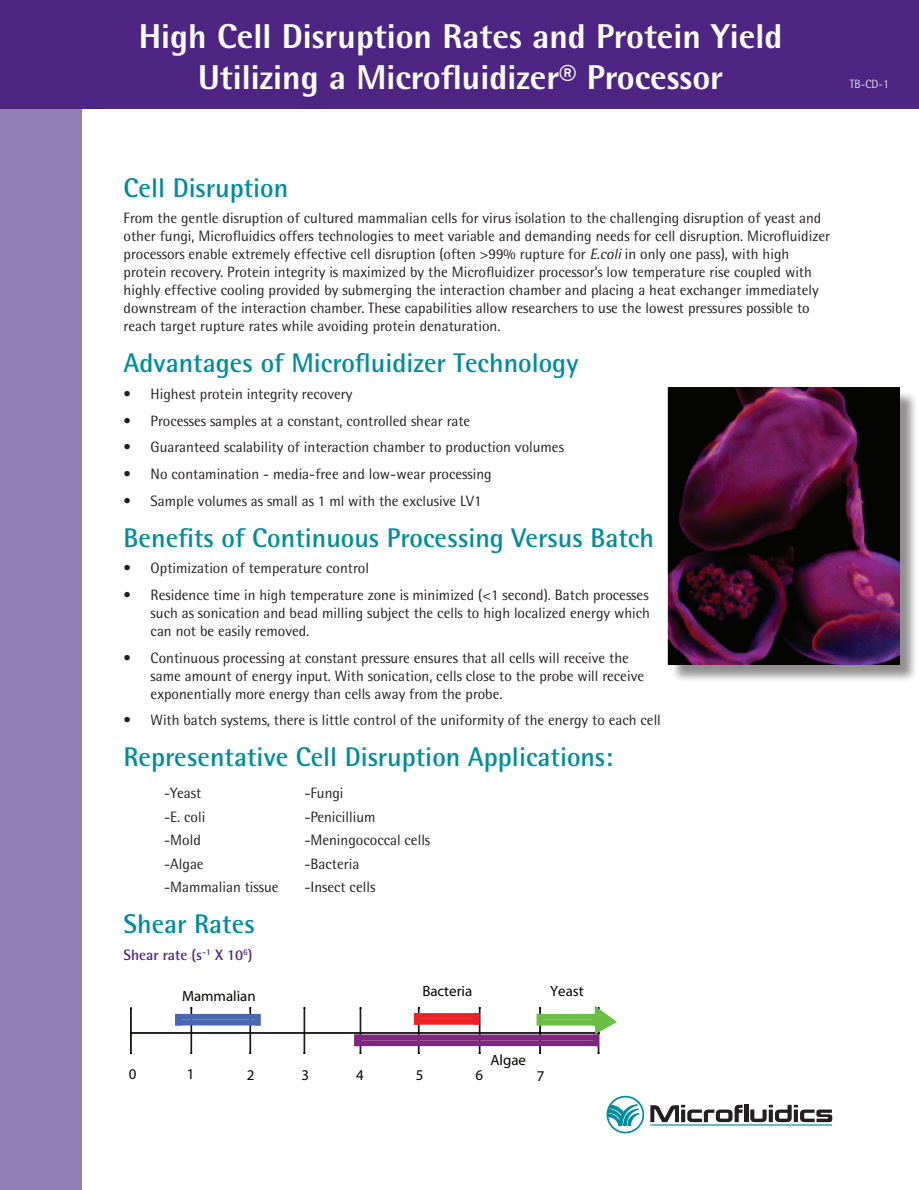
<style>
.page{position:relative;width:919px;height:1190px;background:#fff}
.page>*{position:absolute;margin:0;border:0;box-sizing:border-box;transform-origin:0 0}
.White_header{font:800 34.5px/41.4px "Rotis Semi Sans";color:#fff;text-align:center}
.Subhead_1{font:700 27px "Rotis Semi Sans";color:#008d9c}
.Body_text{font:15px/18px "Rotis Semi Sans";color:#231f20}
.Hanging_indent_neste{font:15px/18px "Rotis Semi Sans";color:#231f20;text-align:justify}
.Body_text-2{font:700 15px "Rotis Semi Sans";color:#4e2582}
.t1{font:14.85px "Myriad Pro";color:#050504}
.rev_code{font:300 12px "Rotis Semi Sans";color:#fff}
.s1{font-style:italic}
</style>
<div class="page">
<hr style="left:131px;top:1033px;width:467px;height:1px;background:#050504">
<hr style="left:131px;top:1032px;width:467px;height:1px;background:#050504">
<hr style="left:130px;top:1008px;width:1px;height:45px;background:#050504">
<hr style="left:131px;top:1008px;width:1px;height:45px;background:#050504">
<hr style="left:304px;top:1008px;width:1px;height:45px;background:#050504">
<hr style="left:191px;top:1008px;width:1px;height:45px;background:#050504">
<hr style="left:418px;top:1008px;width:1px;height:45px;background:#050504">
<hr style="left:360px;top:1008px;width:1px;height:45px;background:#050504">
<hr style="left:598px;top:1008px;width:1px;height:45px;background:#050504">
<hr style="left:479px;top:1008px;width:1px;height:45px;background:#050504">
<hr style="left:539px;top:1008px;width:1px;height:45px;background:#050504">
<hr style="left:540px;top:1008px;width:1px;height:45px;background:#050504">
<hr style="left:250px;top:1008px;width:1px;height:45px;background:#050504">
<svg style="left:536px;top:1017px;width:3px;height:5px"></svg>
<div style="left:539px;top:1019px;width:56px;height:6px;background:#6abd45"></div>
<div style="left:539px;top:1014px;width:56px;height:5px;background:#6abd45"></div>
<svg style="left:414px;top:1016px;width:3px;height:5px"></svg>
<div style="left:417px;top:1019px;width:59px;height:5px;background:#ee2123"></div>
<svg style="left:476px;top:1016px;width:3px;height:5px"></svg>
<div style="left:417px;top:1013px;width:59px;height:6px;background:#ee2123"></div>
<svg style="left:175px;top:1017px;width:3px;height:5px"></svg>
<div style="left:178px;top:1019px;width:80px;height:6px;background:#4a68b1"></div>
<div style="left:178px;top:1014px;width:80px;height:5px;background:#4a68b1"></div>
<svg style="left:354px;top:1037px;width:3px;height:6px"></svg>
<div style="left:357px;top:1040px;width:239px;height:6px;background:#7e277e"></div>
<div style="left:357px;top:1034px;width:239px;height:6px;background:#7e277e"></div>
<svg style="left:592px;top:1006px;width:25px;height:37px"></svg>
<div style="left:669px;top:390px;width:248px;height:293px;background:#231f20;opacity:.5"></div>
<img style="left:667px;top:387px;width:232px;height:277px">
<div style="left:0;top:0;width:82px;height:1190px;background:#927eb4"></div>
<svg style="left:607px;top:1096px;width:36px;height:36px"></svg>
<div style="left:606px;top:1095px;width:38px;height:38px;border:2px solid #008d9c;border-radius:50%"></div>
<svg style="left:607px;top:1104px;width:32px;height:22px"></svg>
<svg style="left:650px;top:1104px;width:92px;height:18px"></svg>
<hr style="left:744px;top:1104px;width:4px;height:18px;background:#231f20">
<svg style="left:750px;top:1104px;width:82px;height:18px"></svg>
<hr style="left:650px;top:1124px;width:181px;height:1px;background:#008d9c">
<div style="left:0;top:0;width:918px;height:109px;background:#4e2582"></div>
<p class="White_header" style="left:139px;top:14px;width:645px">High Cell Disruption Rates and Protein Yield<br>Utilizing a Microfluidizer® Processor</p>
<p class="rev_code" style="left:849px;top:77px;width:41px">TB-CD-1</p>
<p class="Subhead_1" style="left:124px;top:171px;width:166px">Cell Disruption</p>
<p class="Body_text" style="left:124px;top:209px;width:708px">From the gentle disruption of cultured mammalian cells for virus isolation to the challenging disruption of yeast and other fungi, Microfluidics offers technologies to meet variable and demanding needs for cell disruption. Microfluidizer processors enable extremely effective cell disruption (often &gt;99% rupture for <span class="s1">E.coli</span> in only one pass), with high protein recovery. Protein integrity is maximized by the Microfluidizer processor’s low temperature rise coupled with highly effective cooling provided by submerging the interaction chamber and placing a heat exchanger immediately downstream of the interaction chamber. These capabilities allow researchers to use the lowest pressures possible to reach target rupture rates while avoiding protein denaturation.</p>
<p class="Subhead_1" style="left:124px;top:347px;width:456px">Advantages of Microfluidizer Technology</p>
<p class="Hanging_indent_neste" style="left:124px;top:385px;width:230px">• Highest protein integrity recovery</p>
<p class="Hanging_indent_neste" style="left:124px;top:411px;width:348px">• Processes samples at a constant, controlled shear rate</p>
<p class="Hanging_indent_neste" style="left:124px;top:438px;width:442px">• Guaranteed scalability of interaction chamber to production volumes</p>
<p class="Hanging_indent_neste" style="left:124px;top:465px;width:369px">• No contamination - media-free and low-wear processing</p>
<p class="Hanging_indent_neste" style="left:124px;top:491px;width:359px">• Sample volumes as small as 1 ml with the exclusive LV1</p>
<p class="Subhead_1" style="left:124px;top:521px;width:532px">Benefits of Continuous Processing Versus Batch</p>
<p class="Hanging_indent_neste" style="left:124px;top:559px;width:247px">• Optimization of temperature control</p>
<p class="Hanging_indent_neste" style="left:151px;top:586px;width:501px;text-indent:-27px">• Residence time in high temperature zone is minimized (&lt;1 second). Batch processes such as sonication and bead milling subject the cells to high localized energy which can not be easily removed.</p>
<p class="Hanging_indent_neste" style="left:151px;top:648px;width:495px;text-align:left;text-indent:-27px">• Continuous processing at constant pressure ensures that all cells will receive the same amount of energy input. With sonication, cells close to the probe will receive exponentially more energy than cells away from the probe.</p>
<p class="Hanging_indent_neste" style="left:124px;top:711px;width:538px">• With batch systems, there is little control of the uniformity of the energy to each cell</p>
<p class="Subhead_1" style="left:124px;top:740px;width:491px">Representative Cell Disruption Applications:</p>
<p class="Body_text" style="left:164px;top:784px;width:39px">-Yeast</p>
<p class="Body_text" style="left:304px;top:784px;width:41px">-Fungi</p>
<p class="Body_text" style="left:164px;top:807px;width:43px">-E. coli</p>
<p class="Body_text" style="left:304px;top:807px;width:73px">-Penicillium</p>
<p class="Body_text" style="left:164px;top:831px;width:38px">-Mold</p>
<p class="Body_text" style="left:304px;top:831px;width:127px">-Meningococcal cells</p>
<p class="Body_text" style="left:164px;top:854px;width:41px">-Algae</p>
<p class="Body_text" style="left:304px;top:854px;width:56px">-Bacteria</p>
<p class="Body_text" style="left:164px;top:878px;width:116px">-Mammalian tissue</p>
<p class="Body_text" style="left:304px;top:878px;width:72px">-Insect cells</p>
<p class="Subhead_1" style="left:124px;top:907px;width:133px">Shear Rates</p>
<p class="Body_text-2" style="left:124px;top:945px;width:130px">Shear rate (s<sup>-1</sup> X 10<sup>6</sup>)</p>
<p class="t1" style="left:182px;top:986px;width:75px">Mammalian</p>
<p class="t1" style="left:422px;top:981px;width:51px">Bacteria</p>
<p class="t1" style="left:550px;top:981px;width:35px">Yeast</p>
<p class="t1" style="left:490px;top:1051px;width:37px">Algae</p>
<p class="t1" style="left:129px;top:1064px;width:9px">0</p>
<p class="t1" style="left:187px;top:1064px;width:9px">1</p>
<p class="t1" style="left:247px;top:1066px;width:9px">2</p>
<p class="t1" style="left:301px;top:1066px;width:9px">3</p>
<p class="t1" style="left:356px;top:1066px;width:9px">4</p>
<p class="t1" style="left:416px;top:1065px;width:9px">5</p>
<p class="t1" style="left:475px;top:1066px;width:9px">6</p>
<p class="t1" style="left:536px;top:1066px;width:9px">7</p>
</div>
